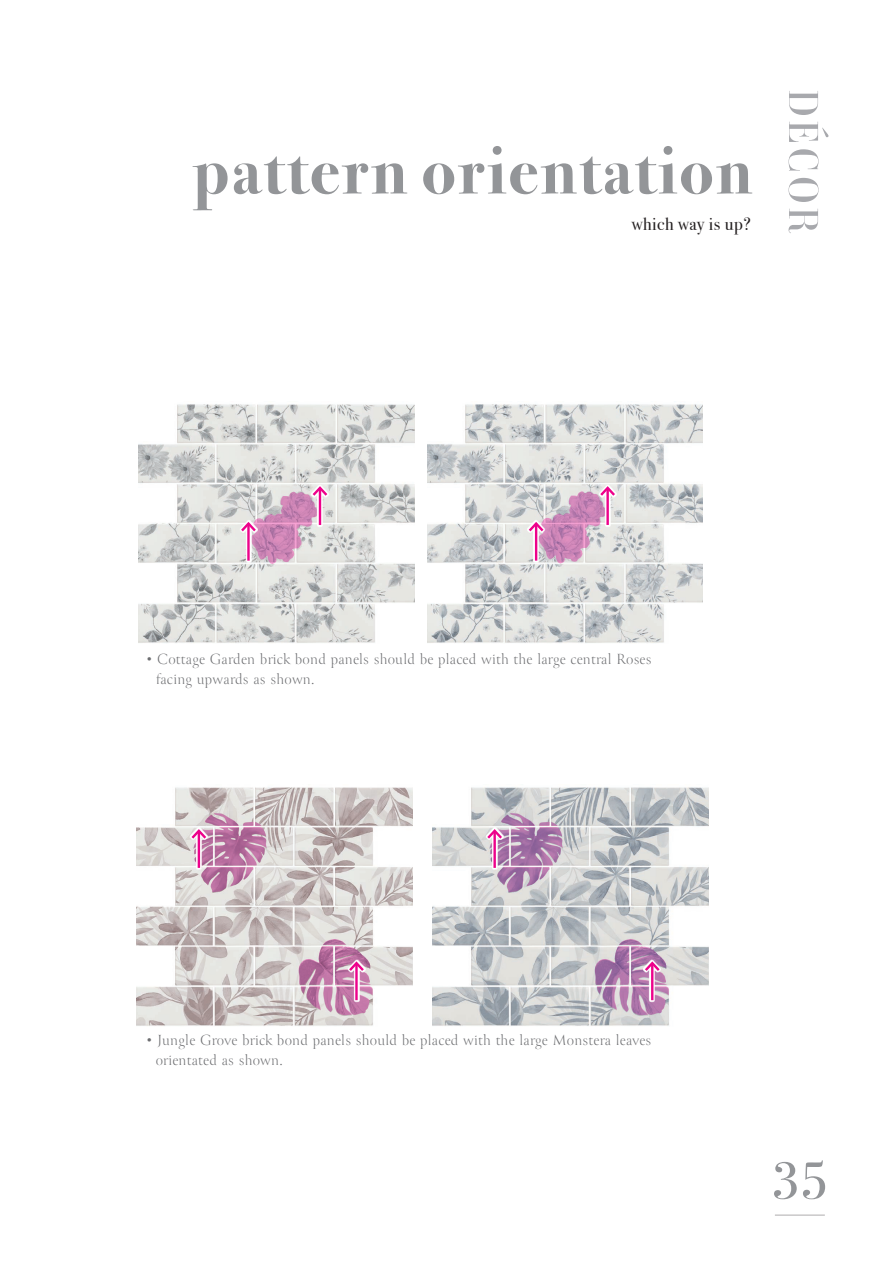
<style>
.page{position:relative;width:893px;height:1263px;background:#fff}
.page>*{position:absolute;margin:0;border:0;box-sizing:border-box;transform-origin:0 0}
.t1{font:700 67.5px "Bodoni Svty Two ITCTT";letter-spacing:.03em;color:#939598}
.t2{font:52.2px "Bodoni Svty Two ITCTT";color:#939598}
.t3{font:18px "Bodoni Svty Two ITCTT";letter-spacing:.03em;color:#231f20}
.t4{font:300 16.5px "Canto Pen";letter-spacing:.01em;color:#6c6d70}
</style>
<div class="page">
<svg style="left:788px;top:91px;width:41px;height:142px"></svg>
<img style="left:139px;top:404px;width:275px;height:239px">
<img style="left:137px;top:787px;width:275px;height:239px">
<img style="left:433px;top:787px;width:275px;height:239px">
<img style="left:427px;top:404px;width:276px;height:239px">
<svg style="left:189px;top:813px;width:78px;height:79px;background:#cda3bc"></svg>
<svg style="left:239px;top:484px;width:91px;height:80px;background:#d7b5cb"></svg>
<svg style="left:526px;top:484px;width:91px;height:80px;background:#d6b5cc"></svg>
<svg style="left:485px;top:813px;width:78px;height:79px;background:#c0a2be"></svg>
<svg style="left:298px;top:939px;width:75px;height:76px;background:#cc9db9"></svg>
<svg style="left:595px;top:939px;width:74px;height:76px;background:#bf9cbc"></svg>
<hr style="left:775px;top:1214px;width:50px;height:2px;background:#231f20">
<p class="t1" style="left:193px;top:115px;width:561px">pattern orientation</p>
<p class="t3" style="left:632px;top:209px;width:121px">which way is up?</p>
<p class="t4" style="left:147px;top:649px;width:506px">• Cottage Garden brick bond panels should be placed with the large central Roses</p>
<p class="t4" style="left:156px;top:668px;width:160px">facing upwards as shown.</p>
<p class="t4" style="left:147px;top:1030px;width:506px">• Jungle Grove brick bond panels should be placed with the large Monstera leaves</p>
<p class="t4" style="left:156px;top:1050px;width:129px">orientated as shown.</p>
<p class="t2" style="left:771px;top:1138px;width:59px">35</p>
</div>
